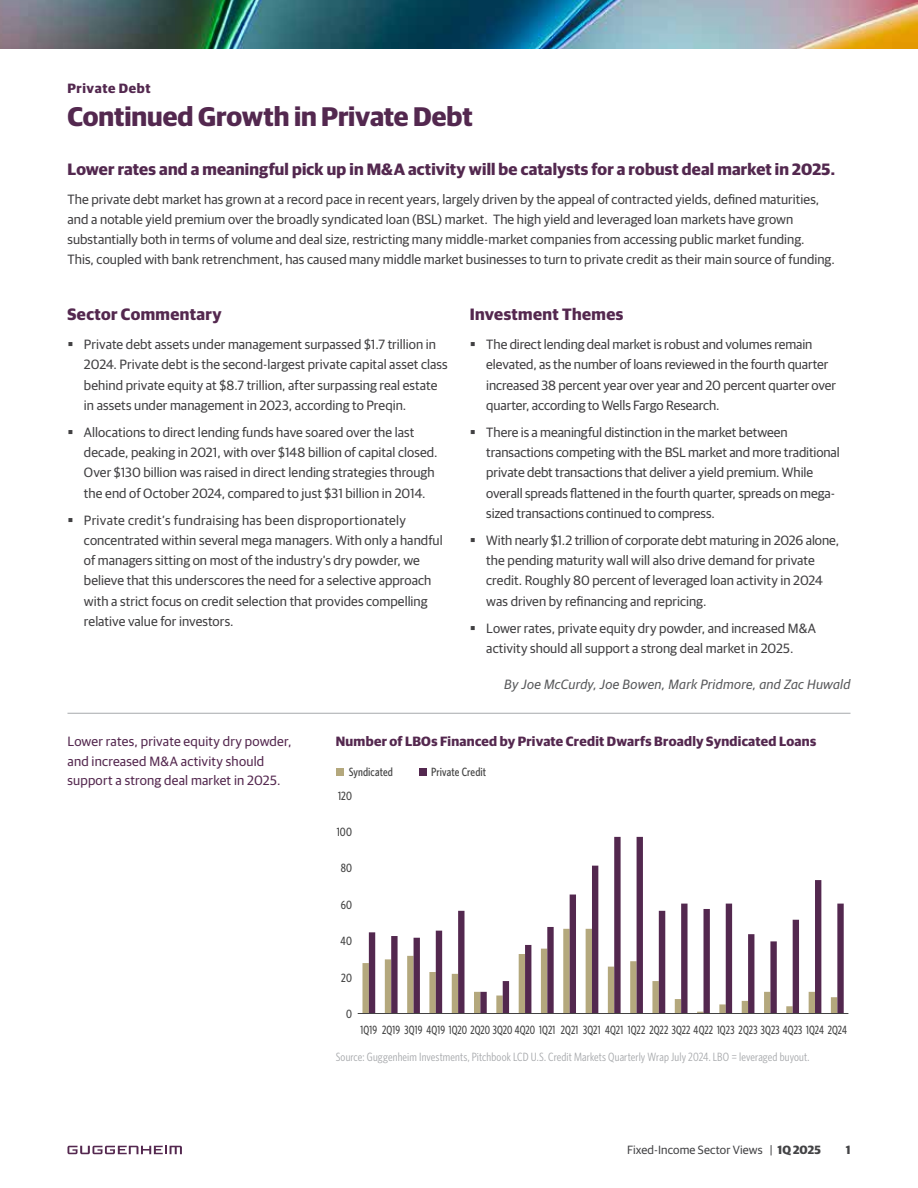
<style>
.page{position:relative;width:918px;height:1188px;background:#fff}
.page>*{position:absolute;margin:0;border:0;box-sizing:border-box;transform-origin:0 0}
.t1{font:700 27px "Guardian Sans";letter-spacing:-.005em;color:#53284f}
.t2{font:700 16.5px "Guardian Sans";letter-spacing:.01em;color:#53284f}
.t3{font:700 16.5px "Guardian Sans";letter-spacing:.025em;color:#54284f}
.t4{font:13.5px/20.2px "Guardian Sans";color:#414042}
.t5{font:13.5px/19.5px "Guardian Sans";letter-spacing:.015em;color:#54284f}
.t6{font:700 13.5px "Guardian Sans";letter-spacing:.02em;color:#54284f}
.t7{font:italic 13.5px "Guardian Sans";letter-spacing:.02em;color:#58595b}
.t8{font:700 13.5px "Guardian Sans";letter-spacing:.045em;color:#53284f}
.t9{font:12px "Whitney Condensed";letter-spacing:.01em;color:#a7a9ac}
.t10{font:500 12px "Whitney Condensed";letter-spacing:.01em;color:#434343;scale:.9 1}
.t11{font:500 12px "Whitney Condensed";letter-spacing:.01em;color:#434343}
.t12{font:12px "Guardian Sans";letter-spacing:.01em;color:#434345}
.t13{font:700 12px "Guardian Sans";color:#434345}
.s1{font-weight:700}
</style>
<div class="page">
<img style="left:0;top:0;width:918px;height:49px">
<hr style="left:68px;top:713px;width:782px;height:1px;background:#a7a9ac">
<svg style="left:68px;top:1146px;width:114px;height:8px"></svg>
<div style="left:337px;top:768px;width:7px;height:7px;background:#b4a87d"></div>
<div style="left:419px;top:768px;width:8px;height:7px;background:#53284f"></div>
<svg style="left:369px;top:837px;width:475px;height:176px"></svg>
<hr style="left:358px;top:1013px;width:490px;height:1px;background:#434343">
<p class="t8" style="left:68px;top:78px;width:85px">Private Debt</p>
<h1 class="t1" style="left:68px;top:96px;width:407px">Continued Growth in Private Debt</h1>
<p class="t2" style="left:68px;top:157px;width:769px">Lower rates and a meaningful pick up in M&amp;A activity will be catalysts for a robust deal market in 2025.</p>
<p class="t4" style="left:68px;top:188px;width:769px">The private debt market has grown at a record pace in recent years, largely driven by the appeal of contracted yields, defined maturities, and a notable yield premium over the broadly syndicated loan (BSL) market. The high yield and leveraged loan markets have grown substantially both in terms of volume and deal size, restricting many middle-market companies from accessing public market funding.<br>This, coupled with bank retrenchment, has caused many middle market businesses to turn to private credit as their main source of funding.</p>
<p class="t3" style="left:68px;top:302px;width:156px">Sector Commentary</p>
<p class="t3" style="left:470px;top:302px;width:155px">Investment Themes</p>
<p class="t4" style="left:84px;top:333px;width:365px">Private debt assets under management surpassed $1.7 trillion in 2024. Private debt is the second-largest private capital asset class behind private equity at $8.7 trillion, after surpassing real estate in assets under management in 2023, according to Preqin.</p>
<p class="t4" style="left:84px;top:421px;width:355px">Allocations to direct lending funds have soared over the last decade, peaking in 2021, with over $148 billion of capital closed.<br>Over $130 billion was raised in direct lending strategies through the end of October 2024, compared to just $31 billion in 2014.</p>
<p class="t4" style="left:84px;top:509px;width:360px">Private credit’s fundraising has been disproportionately concentrated within several mega managers. With only a handful of managers sitting on most of the industry’s dry powder, we believe that this underscores the need for a selective approach with a strict focus on credit selection that provides compelling relative value for investors.</p>
<p class="t4" style="left:486px;top:333px;width:351px">The direct lending deal market is robust and volumes remain elevated, as the number of loans reviewed in the fourth quarter increased 38 percent year over year and 20 percent quarter over quarter, according to Wells Fargo Research.</p>
<p class="t4" style="left:486px;top:421px;width:355px">There is a meaningful distinction in the market between transactions competing with the BSL market and more traditional private debt transactions that deliver a yield premium. While overall spreads flattened in the fourth quarter, spreads on mega&shy;sized transactions continued to compress.</p>
<p class="t4" style="left:486px;top:529px;width:354px">With nearly $1.2 trillion of corporate debt maturing in 2026 alone, the pending maturity wall will also drive demand for private credit. Roughly 80 percent of leveraged loan activity in 2024 was driven by refinancing and repricing.</p>
<p class="t4" style="left:486px;top:617px;width:331px">Lower rates, private equity dry powder, and increased M&amp;A activity should all support a strong deal market in 2025.</p>
<p class="t7" style="left:504px;top:674px;width:348px">By Joe McCurdy, Joe Bowen, Mark Pridmore, and Zac Huwald</p>
<p class="t5" style="left:68px;top:731px;width:225px">Lower rates, private equity dry powder, and increased M&amp;A activity should support a strong deal market in 2025.</p>
<p class="t6" style="left:336px;top:732px;width:482px">Number of LBOs Financed by Private Credit Dwarfs Broadly Syndicated Loans</p>
<p class="t11" style="left:349px;top:764px;width:46px">Syndicated</p>
<p class="t11" style="left:431px;top:764px;width:57px">Private Credit</p>
<p class="t11" style="left:338px;top:788px;width:15px">120</p>
<p class="t11" style="left:337px;top:824px;width:17px">100</p>
<p class="t11" style="left:341px;top:861px;width:13px">80</p>
<p class="t11" style="left:341px;top:897px;width:13px">60</p>
<p class="t11" style="left:341px;top:934px;width:13px">40</p>
<p class="t11" style="left:341px;top:970px;width:12px">20</p>
<p class="t11" style="left:346px;top:1006px;width:7px">0</p>
<p class="t10" style="left:361px;top:1022px;width:542px">1Q19 2Q19 3Q19 4Q19 1Q20 2Q20 3Q20 4Q20 1Q21 2Q21 3Q21 4Q21 1Q22 2Q22 3Q22 4Q22 1Q23 2Q23 3Q23 4Q23 1Q24 2Q24</p>
<p class="t9" style="left:336px;top:1049px;width:475px">Source: Guggenheim Investments, Pitchbook LCD U.S. Credit Markets Quarterly Wrap July 2024. LBO = leveraged buyout.</p>
<p class="t12" style="left:627px;top:1142px;width:196px">Fixed-Income Sector Views | <span class="s1">1Q 2025</span></p>
<p class="t13" style="left:846px;top:1141px;width:6px">1</p>
</div>
